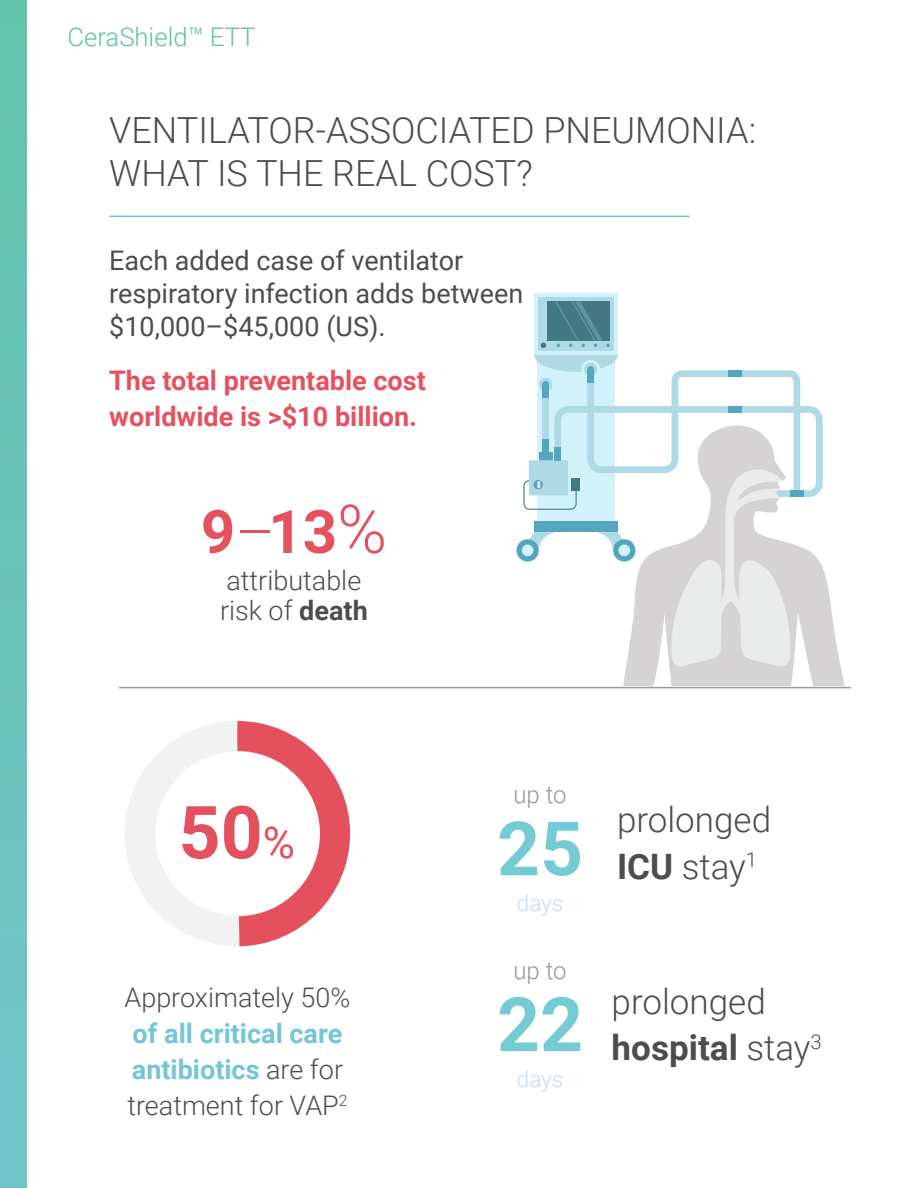
<style>
.page{position:relative;width:918px;height:1188px;background:#fff}
.page>*{position:absolute;margin:0;border:0;box-sizing:border-box;transform-origin:0 0}
.t1{font:700 75px "Roboto";color:#74cbd4}
.t2{font:700 73.35px "Roboto";color:#e5505e}
.t3{font:700 60px "Roboto";color:#e6515f}
.t4{font:300 36px/43.2px "Roboto";color:#4d4d4d}
.t5{font:300 35.1px/46.7px "Roboto";color:#4d4d4d}
.t6{font:29.25px/31.8px "Roboto";color:#373545}
.t7{font:300 27px/36px "Roboto";color:#4d4d4d}
.t8{font:27px/33px "Roboto";color:#4d4d4d}
.t9{font:700 27px/36px "Roboto";color:#e6515f}
.t10{font:300 25.65px "Roboto";color:#5fc2a3}
.t11{font:300 24px "Roboto";letter-spacing:-.005em;color:#939598}
.t12{font:300 22.5px "Roboto";color:#bbe2e8}
.s1{font-weight:300}
.s2{font-weight:300;font-size:67.5px}
.s3{font-weight:700}
.s4{font-weight:400;font-size:43.95px}
.s5{font-weight:700;color:#73c6d5}
.s6{font-weight:700;color:#58b6c0}
</style>
<div class="page">
<div style="left:0;top:0;width:27px;height:1188px;background:linear-gradient(to bottom,#63c3aa,#70c5ca)"></div>
<svg style="left:623px;top:569px;width:222px;height:117px;fill:#d5d3d4"></svg>
<div style="left:534px;top:294px;width:84px;height:61px;background:#d1f2fa"></div>
<div style="left:538px;top:298px;width:76px;height:53px;background:#b0d9e6"></div>
<div style="left:547px;top:301px;width:63px;height:40px;background:#457885"></div>
<svg style="left:516px;top:539px;width:23px;height:23px"></svg>
<svg style="left:541px;top:343px;width:5px;height:5px"></svg>
<svg style="left:523px;top:355px;width:300px;height:312px"></svg>
<div style="left:542px;top:381px;width:7px;height:7px;background:#54a6bf;border-radius:50%"></div>
<div style="left:587px;top:366px;width:7px;height:7px;background:#54a6bf;border-radius:50%"></div>
<svg style="left:555px;top:301px;width:55px;height:46px"></svg>
<hr style="left:119px;top:687px;width:732px;height:1px;background:#4d4d4d">
<svg style="left:125px;top:721px;width:120px;height:226px"></svg>
<svg style="left:237px;top:721px;width:113px;height:225px"></svg>
<hr style="left:109px;top:216px;width:581px;height:1px;background:#73c6d5">
<p class="t10" style="left:68px;top:19px;width:190px">CeraShield™ ETT</p>
<p class="t4" style="left:109px;top:107px;width:649px">VENTILATOR-ASSOCIATED PNEUMONIA:<br>WHAT IS THE REAL COST?</p>
<p class="t8" style="left:109px;top:243px;width:416px">Each added case of ventilator respiratory infection adds between $10,000–$45,000 (US).</p>
<p class="t9" style="left:109px;top:361px;width:318px">The total preventable cost worldwide is &gt;$10 billion.</p>
<p class="t3" style="left:201px;top:490px;width:188px">9<span class="s1">–</span>13<span class="s2">%</span></p>
<p class="t7" style="left:220px;top:564px;width:149px;line-height:30px">attributable risk of <span class="s3">death</span></p>
<p class="t2" style="left:179px;top:781px;width:118px">50<span class="s4">%</span></p>
<p class="t7" style="left:125px;top:979px;width:227px">Approximately 50% <span class="s5">of all critical care antibiotics</span> are for treatment for VAP<sup>2</sup></p>
<p class="t6" style="left:114px;top:986px;width:286px">Approximately 50% of <span class="s6">all critical care antibiotics</span> are for treatment of VAP<sup>2</sup></p>
<p class="t11" style="left:513px;top:778px;width:55px">up to</p>
<p class="t1" style="left:497px;top:796px;width:88px">25</p>
<p class="t12" style="left:517px;top:887px;width:48px">days</p>
<p class="t11" style="left:513px;top:954px;width:55px">up to</p>
<p class="t1" style="left:497px;top:972px;width:88px">22</p>
<p class="t12" style="left:517px;top:1063px;width:48px">days</p>
<p class="t5" style="left:617px;top:795px;width:156px">prolonged<br><span class="s3">ICU</span> stay<sup>1</sup></p>
<p class="t5" style="left:612px;top:977px;width:212px">prolonged <span class="s3">hospital</span> stay<sup>3</sup></p>
</div>
